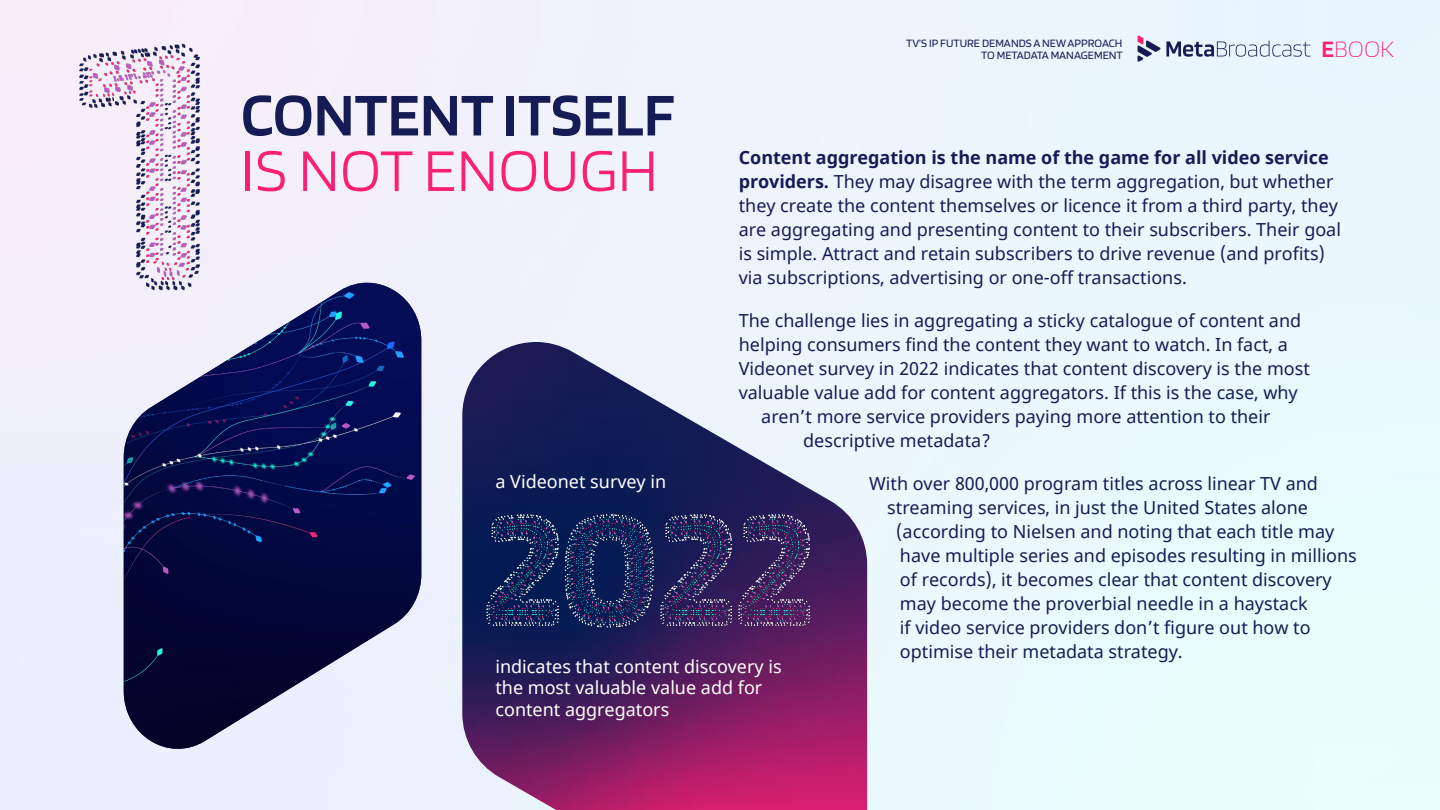
<style>
.page{position:relative;width:1440px;height:810px;background:#fff}
.page>*{position:absolute;margin:0;border:0;box-sizing:border-box;transform-origin:0 0}
.t1{font:600 63px "Blinker";color:#151c55}
.t2{font:300 63px "Blinker";color:#fb2072}
.t3{font:200 24.53px "Blinker";color:#fb2072}
.t4{font:18px/24px "Noto Sans";color:#151c55}
.t5{font:18px/21.6px "Noto Sans";color:#fff}
.t6{font:11.77px/11.8px "Blinker";color:#151c55;text-align:right}
.s1{font-weight:600}
.s2{font-weight:700}
</style>
<div class="page">
<svg style="left:1138px;top:35px;width:173px;height:27px;background:#c5cfe0"></svg>
<img style="left:462px;top:342px;width:405px;height:468px">
<div style="left:124px;top:268px;width:297px;height:495px;background:#eaf0fe"></div>
<img style="left:124px;top:283px;width:297px;height:467px">
<img style="left:483px;top:500px;width:75px;height:150px">
<img style="left:663px;top:500px;width:72px;height:150px">
<img style="left:735px;top:500px;width:90px;height:150px">
<img style="left:558px;top:500px;width:105px;height:150px">
<img style="left:27px;top:0;width:241px;height:332px">
<p class="t6" style="left:906px;top:38px;width:218px">TV’S IP FUTURE DEMANDS A NEW APPROACH<br>TO METADATA MANAGEMENT</p>
<h2 class="t3" style="left:1321px;top:37px;width:74px"><span class="s1">E</span>BOOK</h2>
<h1 class="t1" style="left:241px;top:83px;width:436px">CONTENT ITSELF</h1>
<h1 class="t2" style="left:241px;top:139px;width:419px">IS NOT ENOUGH</h1>
<p class="t4" style="left:739px;top:147px;width:604px"><span class="s2">Content aggregation is the name of the game for all video service providers.</span> They may disagree with the term aggregation, but whether they create the content themselves or licence it from a third party, they are aggregating and presenting content to their subscribers. Their goal is simple. Attract and retain subscribers to drive revenue (and profits) via subscriptions, advertising or one-off transactions.</p>
<p class="t4" style="left:739px;top:309px;width:564px">The challenge lies in aggregating a sticky catalogue of content and</p>
<p class="t4" style="left:739px;top:333px;width:551px">helping consumers find the content they want to watch. In fact, a</p>
<p class="t4" style="left:739px;top:357px;width:573px">Videonet survey in 2022 indicates that content discovery is the most</p>
<p class="t4" style="left:739px;top:381px;width:561px">valuable value add for content aggregators. If this is the case, why</p>
<p class="t4" style="left:761px;top:405px;width:511px">aren’t more service providers paying more attention to their</p>
<p class="t4" style="left:803px;top:429px;width:189px">descriptive metadata?</p>
<p class="t4" style="left:869px;top:472px;width:450px">With over 800,000 program titles across linear TV and</p>
<p class="t4" style="left:887px;top:496px;width:422px">streaming services, in just the United States alone</p>
<p class="t4" style="left:896px;top:520px;width:440px">(according to Nielsen and noting that each title may</p>
<p class="t4" style="left:900px;top:544px;width:458px">have multiple series and episodes resulting in millions</p>
<p class="t4" style="left:900px;top:568px;width:433px">of records), it becomes clear that content discovery</p>
<p class="t4" style="left:900px;top:592px;width:409px">may become the proverbial needle in a haystack</p>
<p class="t4" style="left:900px;top:616px;width:412px">if video service providers don’t figure out how to</p>
<p class="t4" style="left:900px;top:640px;width:284px">optimise their metadata strategy.</p>
<p class="t5" style="left:495px;top:471px;width:172px">a Videonet survey in</p>
<p class="t5" style="left:495px;top:656px;width:288px">indicates that content discovery is the most valuable value add for content aggregators</p>
</div>
